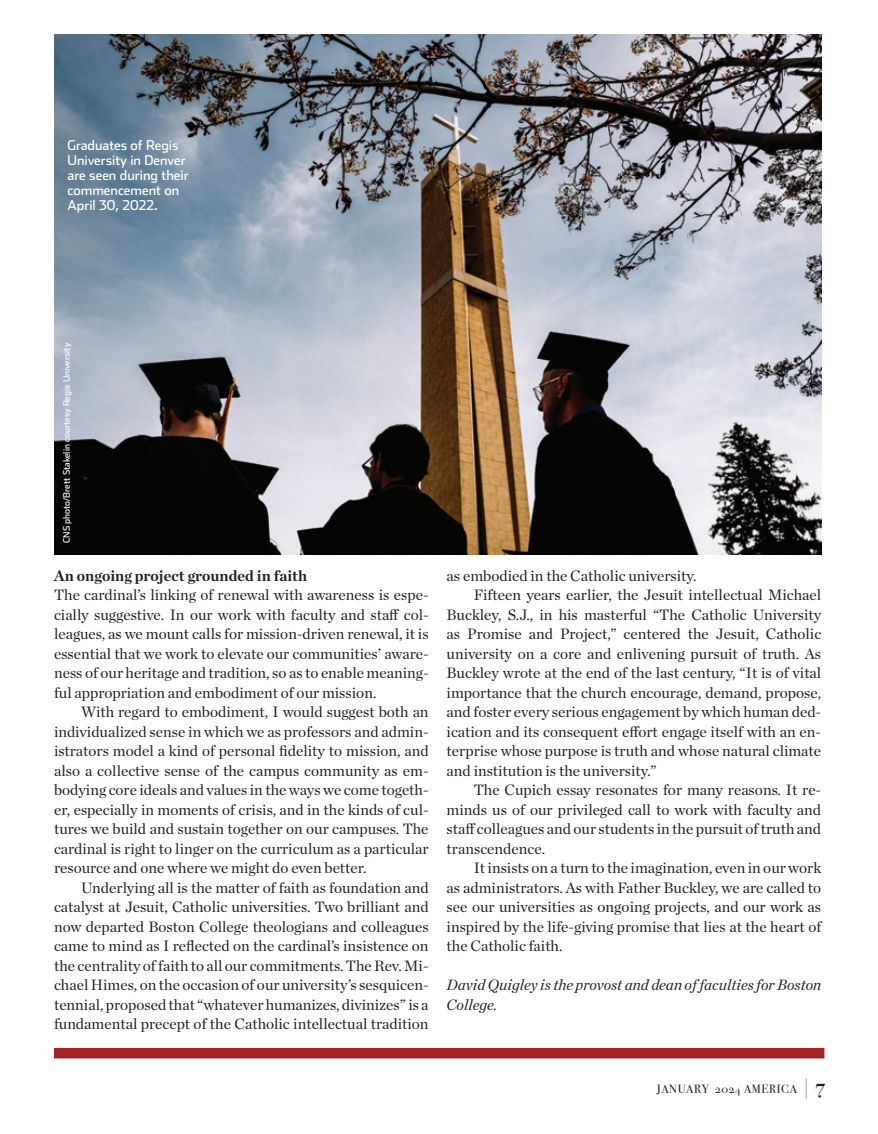
<style>
.page{position:relative;width:878px;height:1134px;background:#fff}
.page>*{position:absolute;margin:0;border:0;box-sizing:border-box;transform-origin:0 0}
.t1{font:15.3px/19.5px "Chronicle Deck";color:#231f20;text-align:justify}
.t2{font:italic 15.3px/19.5px "Chronicle Deck";color:#231f20}
.t3{font:700 15.3px "Chronicle Deck";color:#231f20}
.t4{font:13.5px/15px "Stainless";color:#fff}
.t5{font:12px "Bodoni Svty Two OSITCTT";letter-spacing:.05em;color:#231f20}
.t6{font:9px "Stainless";color:#fff}
.s1{font-family:"Stainless";font-weight:100;font-size:20.7px}
.s2{font-weight:700;font-size:21px}
</style>
<div class="page">
<img style="left:54px;top:34px;width:767px;height:521px">
<div style="left:54px;top:1048px;width:770px;height:10px;background:#a42223"></div>
<p class="t4" style="left:68px;top:137px;width:123px">Graduates of Regis<br>University in Denver are seen during their commencement on<br>April 30, 2022.</p>
<p class="t6" style="left:61px;top:543px;width:202px;rotate:-90deg">CNS photo/Brett Stakelin courtesy Regis University</p>
<p class="t3" style="left:54px;top:563px;width:255px">An ongoing project grounded in faith</p>
<p class="t1" style="left:54px;top:584px;width:376px">The cardinal’s linking of renewal with awareness is espe&shy;cially suggestive. In our work with faculty and staff col&shy;leagues, as we mount calls for mission-driven renewal, it is essential that we work to elevate our communities’ aware&shy;ness of our heritage and tradition, so as to enable meaning&shy;ful appropriation and embodiment of our mission.</p>
<p class="t1" style="left:54px;top:701px;width:376px;text-indent:27px">With regard to embodiment, I would suggest both an individualized sense in which we as professors and admin&shy;istrators model a kind of personal fidelity to mission, and also a collective sense of the campus community as em&shy;bodying core ideals and values in the ways we come togeth&shy;er, especially in moments of crisis, and in the kinds of cul&shy;tures we build and sustain together on our campuses. The cardinal is right to linger on the curriculum as a particular resource and one where we might do even better.</p>
<p class="t1" style="left:54px;top:877px;width:376px;text-indent:27px">Underlying all is the matter of faith as foundation and catalyst at Jesuit, Catholic universities. Two brilliant and now departed Boston College theologians and colleagues came to mind as I reflected on the cardinal’s insistence on the centrality of faith to all our commitments. The Rev. Mi&shy;chael Himes, on the occasion of our university’s sesquicen&shy;tennial, proposed that “whatever humanizes, divinizes” is a fundamental precept of the Catholic intellectual tradition</p>
<p class="t1" style="left:446px;top:565px;width:251px">as embodied in the Catholic university.</p>
<p class="t1" style="left:473px;top:584px;width:349px">Fifteen years earlier, the Jesuit intellectual Michael</p>
<p class="t1" style="left:446px;top:604px;width:376px">Buckley, S.J., in his masterful “The Catholic University</p>
<p class="t1" style="left:446px;top:623px;width:376px">as Promise and Project,” centered the Jesuit, Catholic</p>
<p class="t1" style="left:446px;top:643px;width:376px">university on a core and enlivening pursuit of truth. As</p>
<p class="t1" style="left:446px;top:662px;width:376px">Buckley wrote at the end of the last century, “It is of vital</p>
<p class="t1" style="left:446px;top:682px;width:376px">importance that the church encourage, demand, propose,</p>
<p class="t1" style="left:446px;top:701px;width:376px">and foster every serious engagement by which human ded-</p>
<p class="t1" style="left:446px;top:721px;width:376px">ication and its consequent effort engage itself with an en-</p>
<p class="t1" style="left:446px;top:740px;width:376px">terprise whose purpose is truth and whose natural climate</p>
<p class="t1" style="left:446px;top:760px;width:211px">and institution is the university.”</p>
<p class="t1" style="left:473px;top:779px;width:349px">The Cupich essay resonates for many reasons. It re-</p>
<p class="t1" style="left:446px;top:799px;width:376px">minds us of our privileged call to work with faculty and</p>
<p class="t1" style="left:446px;top:818px;width:376px">staff colleagues and our students in the pursuit of truth and</p>
<p class="t1" style="left:446px;top:838px;width:100px">transcendence.</p>
<p class="t1" style="left:473px;top:857px;width:349px">It insists on a turn to the imagination, even in our work</p>
<p class="t1" style="left:446px;top:877px;width:376px">as administrators. As with Father Buckley, we are called to</p>
<p class="t1" style="left:446px;top:896px;width:376px">see our universities as ongoing projects, and our work as</p>
<p class="t1" style="left:446px;top:916px;width:376px">inspired by the life-giving promise that lies at the heart of</p>
<p class="t1" style="left:446px;top:935px;width:117px">the Catholic faith.</p>
<p class="t2" style="left:446px;top:974px;width:376px">David Quigley is the provost and dean of faculties for Boston<br>College.</p>
<p class="t5" style="left:656px;top:1082px;width:169px">JANUARY 2024 AMERICA <span class="s1">|</span> <span class="s2">7</span></p>
</div>
